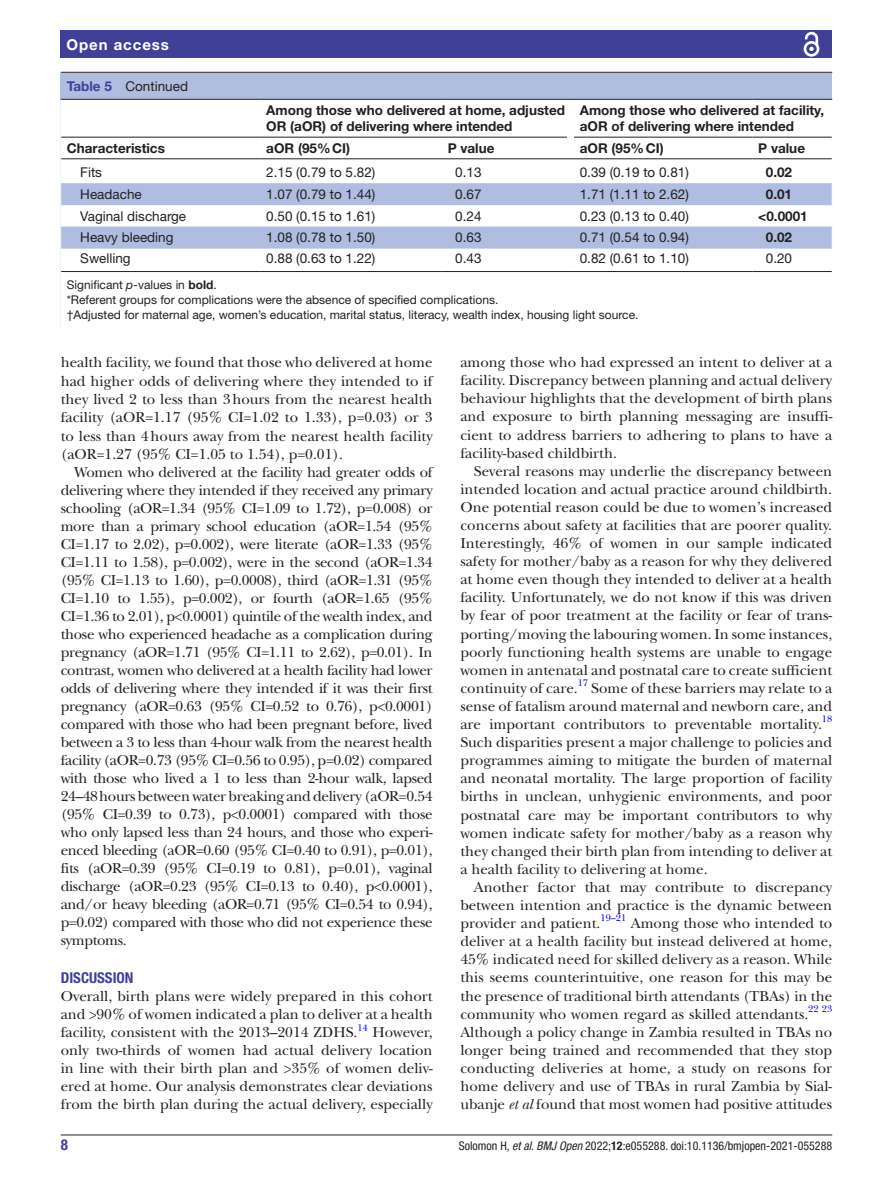
<style>
.page{position:relative;width:893px;height:1191px;background:#fff}
.page>*{position:absolute;margin:0;border:0;box-sizing:border-box;transform-origin:0 0}
.t1{font:15px/18.1px "New Baskerville";color:#231f20;text-align:justify}
.t2{font:700 condensed 15px "Helvetica Neue LT Std";color:#414099}
.t3{font:700 15px "Helvetica Neue LT Std";letter-spacing:.065em;color:#fff}
.t4{font:13.5px "Helvetica Neue LT Std";color:#231f20}
.t5{font:700 13.5px/16.2px "Helvetica Neue LT Std";color:#231f20}
.t6{font:12px/15px "Helvetica Neue LT Std";color:#231f20}
.t7{font:condensed 12px "Helvetica Neue LT Std";color:#231f20}
.t8{font:9.9px "New Baskerville";color:#00f}
.s1{font-weight:700;color:#414099}
.s2{font-style:italic}
.s3{font-weight:700}
</style>
<div class="page">
<hr style="left:61px;top:1134px;width:771px;height:1px;background:#231f20">
<div style="left:61px;top:31px;width:771px;height:27px;background:#414099"></div>
<svg style="left:803px;top:31px;width:17px;height:26px"></svg>
<div style="left:61px;top:91px;width:771px;height:237px;background:#afbde1"></div>
<div style="left:61px;top:100px;width:771px;height:228px;background:#fff"></div>
<svg style="left:61px;top:183px;width:771px;height:65px"></svg>
<hr style="left:61px;top:99px;width:199px;height:1px;background:#231f20">
<hr style="left:260px;top:99px;width:182px;height:1px;background:#231f20">
<hr style="left:442px;top:99px;width:132px;height:1px;background:#231f20">
<hr style="left:574px;top:99px;width:178px;height:1px;background:#231f20">
<hr style="left:752px;top:99px;width:80px;height:1px;background:#231f20">
<hr style="left:61px;top:137px;width:199px;height:1px;background:#231f20">
<hr style="left:61px;top:158px;width:199px;height:1px;background:#231f20">
<hr style="left:260px;top:137px;width:182px;height:1px;background:#231f20">
<hr style="left:260px;top:158px;width:182px;height:1px;background:#231f20">
<hr style="left:442px;top:137px;width:132px;height:1px;background:#231f20">
<hr style="left:442px;top:158px;width:132px;height:1px;background:#231f20">
<hr style="left:574px;top:137px;width:178px;height:1px;background:#231f20">
<hr style="left:574px;top:158px;width:178px;height:1px;background:#231f20">
<hr style="left:752px;top:137px;width:80px;height:1px;background:#231f20">
<hr style="left:752px;top:158px;width:80px;height:1px;background:#231f20">
<hr style="left:260px;top:271px;width:182px;height:1px;background:#231f20">
<hr style="left:442px;top:271px;width:132px;height:1px;background:#231f20">
<hr style="left:574px;top:271px;width:178px;height:1px;background:#231f20">
<hr style="left:752px;top:271px;width:80px;height:1px;background:#231f20">
<hr style="left:61px;top:271px;width:199px;height:1px;background:#231f20">
<svg style="left:60px;top:137px;width:1px;height:134px"></svg>
<hr style="left:67px;top:288px;width:765px;height:2px;background:#fff">
<hr style="left:67px;top:303px;width:765px;height:2px;background:#fff">
<hr style="left:67px;top:318px;width:765px;height:2px;background:#fff">
<svg style="left:568px;top:135px;width:6px;height:4px"></svg>
<div style="left:61px;top:73px;width:771px;height:18px;background:#afbde1"></div>
<hr style="left:61px;top:72px;width:771px;height:1px;background:#231f20">
<p class="t3" style="left:66px;top:35px;width:104px">Open access</p>
<p class="t4" style="left:67px;top:78px;width:123px"><span class="s1">Table 5</span> Continued</p>
<p class="t5" style="left:266px;top:102px;width:300px">Among those who delivered at home, adjusted<br>OR (aOR) of delivering where intended</p>
<p class="t5" style="left:580px;top:102px;width:246px">Among those who delivered at facility, aOR of delivering where intended</p>
<p class="t5" style="left:67px;top:140px;width:100px">Characteristics</p>
<p class="t5" style="left:266px;top:140px;width:85px">aOR (95%CI)</p>
<p class="t5" style="left:448px;top:140px;width:48px">P value</p>
<p class="t5" style="left:580px;top:140px;width:85px">aOR (95%CI)</p>
<p class="t5" style="left:758px;top:140px;width:48px">P value</p>
<p class="t4" style="left:80px;top:165px;width:23px">Fits</p>
<p class="t4" style="left:266px;top:165px;width:111px">2.15 (0.79 to 5.82)</p>
<p class="t4" style="left:455px;top:165px;width:28px">0.13</p>
<p class="t4" style="left:580px;top:165px;width:111px">0.39 (0.19 to 0.81)</p>
<p class="t5" style="left:766px;top:164px;width:28px">0.02</p>
<p class="t4" style="left:80px;top:186px;width:63px">Headache</p>
<p class="t4" style="left:266px;top:186px;width:111px">1.07 (0.79 to 1.44)</p>
<p class="t4" style="left:455px;top:186px;width:28px">0.67</p>
<p class="t4" style="left:580px;top:186px;width:111px">1.71 (1.11 to 2.62)</p>
<p class="t5" style="left:766px;top:186px;width:28px">0.01</p>
<p class="t4" style="left:80px;top:208px;width:107px">Vaginal discharge</p>
<p class="t4" style="left:266px;top:208px;width:111px">0.50 (0.15 to 1.61)</p>
<p class="t4" style="left:455px;top:208px;width:28px">0.24</p>
<p class="t4" style="left:580px;top:208px;width:111px">0.23 (0.13 to 0.40)</p>
<p class="t5" style="left:758px;top:207px;width:51px">&lt;0.0001</p>
<p class="t4" style="left:80px;top:229px;width:95px">Heavy bleeding</p>
<p class="t4" style="left:266px;top:229px;width:111px">1.08 (0.78 to 1.50)</p>
<p class="t4" style="left:455px;top:229px;width:28px">0.63</p>
<p class="t4" style="left:580px;top:229px;width:111px">0.71 (0.54 to 0.94)</p>
<p class="t5" style="left:766px;top:229px;width:28px">0.02</p>
<p class="t4" style="left:80px;top:250px;width:52px">Swelling</p>
<p class="t4" style="left:266px;top:250px;width:111px">0.88 (0.63 to 1.22)</p>
<p class="t4" style="left:455px;top:250px;width:28px">0.43</p>
<p class="t4" style="left:580px;top:250px;width:111px">0.82 (0.61 to 1.10)</p>
<p class="t4" style="left:766px;top:250px;width:28px">0.20</p>
<p class="t6" style="left:67px;top:277px;width:573px">Significant <span class="s2">p-</span>values in <span class="s3">bold</span>.<br>*Referent groups for complications were the absence of specified complications.<br>†Adjusted for maternal age, women’s education, marital status, literacy, wealth index, housing light source.</p>
<p class="t1" style="left:61px;top:353px;width:373px">health facility, we found that those who delivered at home had higher odds of delivering where they intended to if they lived 2 to less than 3hours from the nearest health facility (aOR=1.17 (95% CI=1.02 to 1.33), p=0.03) or 3 to less than 4hours away from the nearest health facility (aOR=1.27 (95% CI=1.05 to 1.54), p=0.01).</p>
<p class="t1" style="left:61px;top:463px;width:373px;text-indent:14px">Women who delivered at the facility had greater odds of delivering where they intended if they received any primary schooling (aOR=1.34 (95% CI=1.09 to 1.72), p=0.008) or more than a primary school education (aOR=1.54 (95% CI=1.17 to 2.02), p=0.002), were literate (aOR=1.33 (95% CI=1.11 to 1.58), p=0.002), were in the second (aOR=1.34 (95% CI=1.13 to 1.60), p=0.0008), third (aOR=1.31 (95% CI=1.10 to 1.55), p=0.002), or fourth (aOR=1.65 (95% CI=1.36 to 2.01), p&lt;0.0001) quintile of the wealth index, and those who experienced headache as a complication during pregnancy (aOR=1.71 (95% CI=1.11 to 2.62), p=0.01). In contrast, women who delivered at a health facility had lower odds of delivering where they intended if it was their first pregnancy (aOR=0.63 (95% CI=0.52 to 0.76), p&lt;0.0001) compared with those who had been pregnant before, lived between a 3 to less than 4-hour walk from the nearest health facility (aOR=0.73 (95% CI=0.56 to 0.95), p=0.02) compared with those who lived a 1 to less than 2-hour walk, lapsed 24–48hours between water breaking and delivery (aOR=0.54 (95% CI=0.39 to 0.73), p&lt;0.0001) compared with those who only lapsed less than 24 hours, and those who experi&shy;enced bleeding (aOR=0.60 (95% CI=0.40 to 0.91), p=0.01), fits (aOR=0.39 (95% CI=0.19 to 0.81), p=0.01), vaginal discharge (aOR=0.23 (95% CI=0.13 to 0.40), p&lt;0.0001), and/or heavy bleeding (aOR=0.71 (95% CI=0.54 to 0.94), p=0.02) compared with those who did not experience these symptoms.</p>
<p class="t2" style="left:61px;top:969px;width:74px">DISCUSSION</p>
<p class="t1" style="left:61px;top:987px;width:373px">Overall, birth plans were widely prepared in this cohort and &gt;90% of women indicated a plan to deliver at a health facility, consistent with the 2013–2014 ZDHS.</p>
<p class="t8" style="left:357px;top:1021px;width:12px">14</p>
<p class="t1" style="left:61px;top:1023px;width:373px;text-indent:312px">However, only two-thirds of women had actual delivery location in line with their birth plan and &gt;35% of women deliv&shy;ered at home. Our analysis demonstrates clear deviations from the birth plan during the actual delivery, especially</p>
<p class="t1" style="left:460px;top:353px;width:373px">among those who had expressed an intent to deliver at a facility. Discrepancy between planning and actual delivery behaviour highlights that the development of birth plans and exposure to birth planning messaging are insuffi&shy;cient to address barriers to adhering to plans to have a facility-based childbirth.</p>
<p class="t1" style="left:460px;top:462px;width:373px;text-indent:14px">Several reasons may underlie the discrepancy between intended location and actual practice around childbirth.<br>One potential reason could be due to women’s increased concerns about safety at facilities that are poorer quality.<br>Interestingly, 46% of women in our sample indicated safety for mother/baby as a reason for why they delivered at home even though they intended to deliver at a health facility. Unfortunately, we do not know if this was driven by fear of poor treatment at the facility or fear of trans&shy;porting/moving the labouring women. In some instances, poorly functioning health systems are unable to engage women in antenatal and postnatal care to create sufficient continuity of care.</p>
<p class="t8" style="left:578px;top:677px;width:12px">17</p>
<p class="t1" style="left:460px;top:679px;width:373px;text-indent:131px">Some of these barriers may relate to a sense of fatalism around maternal and newborn care, and are important contributors to preventable mortality.<sup>18<br></sup>Such disparities present a major challenge to policies and programmes aiming to mitigate the burden of maternal and neonatal mortality. The large proportion of facility births in unclean, unhygienic environments, and poor postnatal care may be important contributors to why women indicate safety for mother/baby as a reason why they changed their birth plan from intending to deliver at a health facility to delivering at home.</p>
<p class="t1" style="left:460px;top:878px;width:373px;text-indent:14px">Another factor that may contribute to discrepancy between intention and practice is the dynamic between provider and patient.</p>
<p class="t8" style="left:600px;top:912px;width:27px">19–21</p>
<p class="t1" style="left:460px;top:914px;width:373px;text-indent:170px">Among those who intended to deliver at a health facility but instead delivered at home, 45% indicated need for skilled delivery as a reason. While this seems counterintuitive, one reason for this may be the presence of traditional birth attendants (TBAs) in the community who women regard as skilled attendants.</p>
<p class="t8" style="left:808px;top:1003px;width:25px">22 23</p>
<p class="t1" style="left:460px;top:1023px;width:373px">Although a policy change in Zambia resulted in TBAs no longer being trained and recommended that they stop conducting deliveries at home, a study on reasons for home delivery and use of TBAs in rural Zambia by Sial&shy;ubanje <span class="s2">et al</span> found that most women had positive attitudes</p>
<p class="t2" style="left:61px;top:1135px;width:9px">8</p>
<p class="t7" style="left:459px;top:1138px;width:375px">Solomon H, <span class="s2">et al</span>. <span class="s2">BMJ Open</span> 2022;<span class="s3">12</span>:e055288. doi:10.1136/bmjopen-2021-055288</p>
</div>
